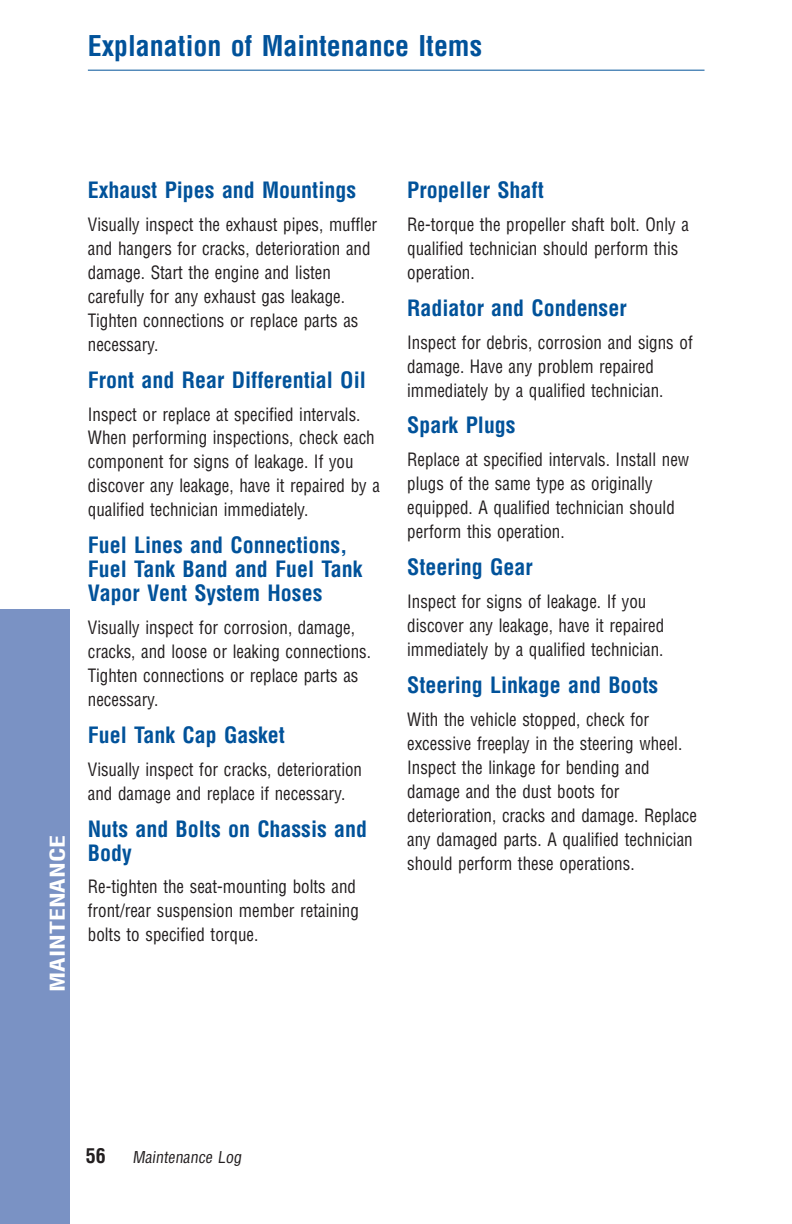
<style>
.page{position:relative;width:792px;height:1224px;background:#fff}
.page>*{position:absolute;margin:0;border:0;box-sizing:border-box;transform-origin:0 0}
.t1{font:700 condensed 28px "Helvetica";color:#01529a}
.t2{font:700 condensed 22px/24px "Helvetica";color:#01529a}
.t3{font:700 condensed 20px "Helvetica";color:#fff;scale:1.3 1}
.t4{font:700 condensed 20px "Helvetica";color:#231f20}
.t5{font:condensed 18px/24px "Helvetica";color:#231f20;scale:.95 1}
.t6{font:condensed 16px "Helvetica";color:#231f20}
</style>
<div class="page">
<div style="left:0;top:609px;width:70px;height:615px;background:#7a92c4"></div>
<hr style="left:88px;top:70px;width:617px;height:1px;background:#01529a">
<h1 class="t1" style="left:88px;top:35px;width:396px">Explanation of Maintenance Items</h1>
<p class="t3" style="left:50px;top:992px;width:122px;rotate:-90deg">MAINTENANCE</p>
<p class="t2" style="left:88px;top:180px;width:270px">Exhaust Pipes and Mountings</p>
<p class="t5" style="left:88px;top:214px;width:306px">Visually inspect the exhaust pipes, muffler and hangers for cracks, deterioration and damage. Start the engine and listen carefully for any exhaust gas leakage.<br>Tighten connections or replace parts as necessary.</p>
<p class="t2" style="left:88px;top:369px;width:280px">Front and Rear Differential Oil</p>
<p class="t5" style="left:88px;top:403px;width:309px">Inspect or replace at specified intervals.<br>When performing inspections, check each component for signs of leakage. If you discover any leakage, have it repaired by a qualified technician immediately.</p>
<p class="t2" style="left:88px;top:535px;width:276px">Fuel Lines and Connections,<br>Fuel Tank Band and Fuel Tank<br>Vapor Vent System Hoses</p>
<p class="t5" style="left:88px;top:617px;width:300px">Visually inspect for corrosion, damage, cracks, and loose or leaking connections.<br>Tighten connections or replace parts as necessary.</p>
<p class="t2" style="left:88px;top:725px;width:199px">Fuel Tank Cap Gasket</p>
<p class="t5" style="left:88px;top:759px;width:290px">Visually inspect for cracks, deterioration and damage and replace if necessary.</p>
<p class="t2" style="left:88px;top:818px;width:281px">Nuts and Bolts on Chassis and<br>Body</p>
<p class="t5" style="left:88px;top:876px;width:287px">Re-tighten the seat-mounting bolts and front/rear suspension member retaining bolts to specified torque.</p>
<p class="t2" style="left:407px;top:180px;width:138px">Propeller Shaft</p>
<p class="t5" style="left:407px;top:214px;width:298px">Re-torque the propeller shaft bolt. Only a qualified technician should perform this operation.</p>
<p class="t2" style="left:407px;top:298px;width:221px">Radiator and Condenser</p>
<p class="t5" style="left:407px;top:332px;width:302px">Inspect for debris, corrosion and signs of damage. Have any problem repaired immediately by a qualified technician.</p>
<p class="t2" style="left:407px;top:415px;width:110px">Spark Plugs</p>
<p class="t5" style="left:407px;top:449px;width:298px">Replace at specified intervals. Install new plugs of the same type as originally equipped. A qualified technician should perform this operation.</p>
<p class="t2" style="left:407px;top:557px;width:127px">Steering Gear</p>
<p class="t5" style="left:407px;top:591px;width:272px">Inspect for signs of leakage. If you discover any leakage, have it repaired immediately by a qualified technician.</p>
<p class="t2" style="left:407px;top:675px;width:253px">Steering Linkage and Boots</p>
<p class="t5" style="left:407px;top:709px;width:307px">With the vehicle stopped, check for excessive freeplay in the steering wheel.<br>Inspect the linkage for bending and damage and the dust boots for deterioration, cracks and damage. Replace any damaged parts. A qualified technician should perform these operations.</p>
<p class="t4" style="left:86px;top:1148px;width:21px">56</p>
<p class="t6" style="left:132px;top:1151px;width:113px">Maintenance Log</p>
</div>
